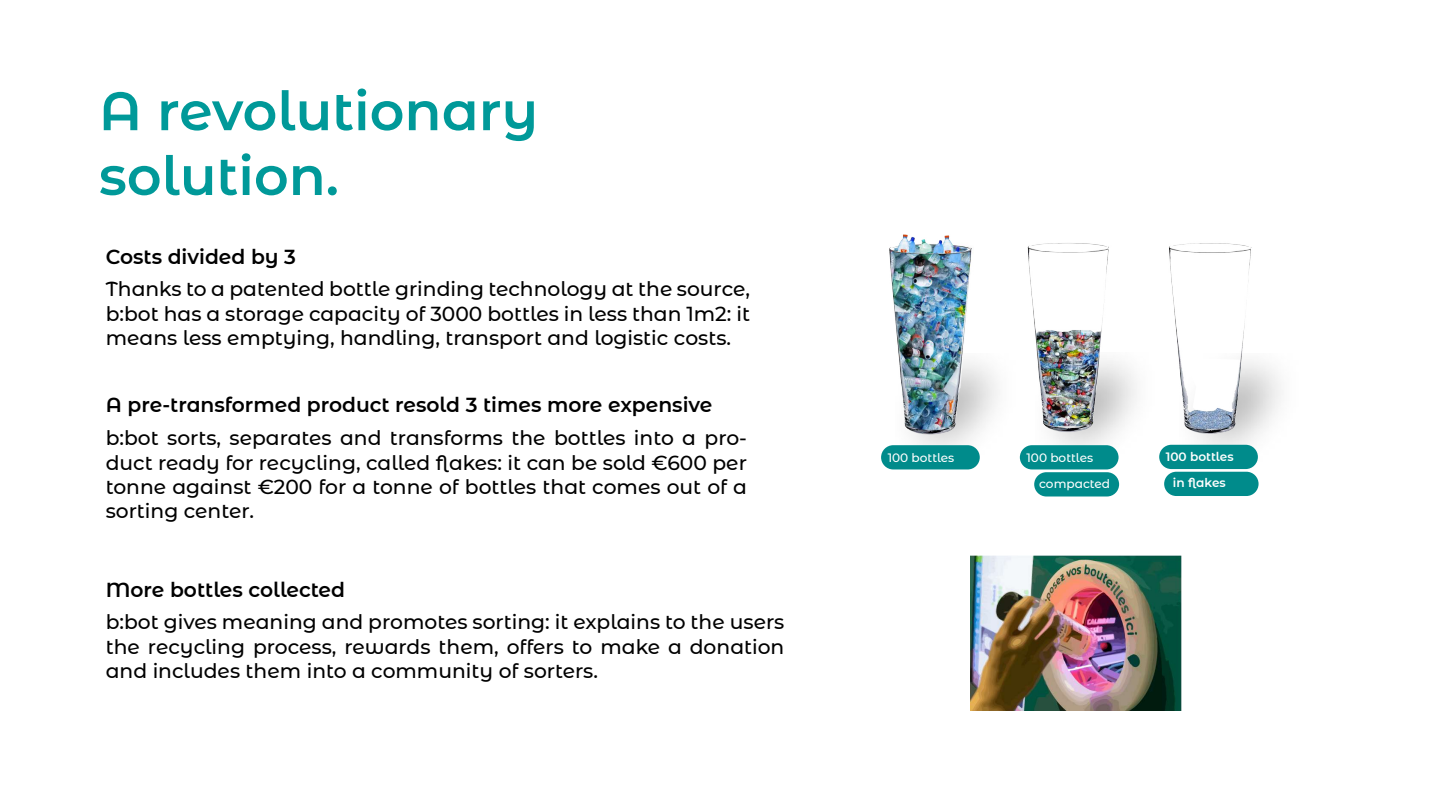
<style>
.page{position:relative;width:1440px;height:810px;background:#fff}
.page>*{position:absolute;margin:0;border:0;box-sizing:border-box;transform-origin:0 0}
.t1{font:600 54px/64.8px "Montserrat Alternates";color:#099}
.t2{font:500 20.25px/24.3px "Montserrat Alternates";color:#000;text-align:justify}
.t3{font:600 20.25px "Montserrat Alternates";color:#000}
.t4{font:500 12.15px/26.3px "Montserrat Alternates";color:#fff}
.t5{font:600 12.15px/26.2px "Montserrat Alternates";color:#fff;text-align:center}
</style>
<div class="page">
<img style="left:971px;top:556px;width:211px;height:155px">
<img style="left:1179px;top:362px;width:102px;height:99px">
<img style="left:1027px;top:243px;width:84px;height:193px">
<img style="left:1169px;top:243px;width:85px;height:193px">
<img style="left:889px;top:234px;width:84px;height:202px">
<div style="left:1020px;top:445px;width:99px;height:24px;background:#008b8b;border-radius:12px"></div>
<div style="left:1034px;top:472px;width:85px;height:24px;background:#008b8b;border-radius:12px"></div>
<div style="left:881px;top:445px;width:99px;height:24px;background:#008b8b;border-radius:12px"></div>
<div style="left:1159px;top:445px;width:99px;height:24px;background:#008b8b;border-radius:12px"></div>
<div style="left:1164px;top:472px;width:95px;height:24px;background:#008b8b;border-radius:12px"></div>
<h1 class="t1" style="left:99px;top:76px;width:441px">A revolutionary solution.</h1>
<p class="t3" style="left:106px;top:242px;width:192px">Costs divided by 3</p>
<p class="t2" style="left:106px;top:276px;width:646px">Thanks to a patented bottle grinding technology at the source, b:bot has a storage capacity of 3000 bottles in less than 1m2: it means less emptying, handling, transport and logistic costs.</p>
<p class="t3" style="left:106px;top:391px;width:608px">A pre-transformed product resold 3 times more expensive</p>
<p class="t2" style="left:106px;top:425px;width:643px">b:bot sorts, separates and transforms the bottles into a pro&shy;duct ready for recycling, called flakes: it can be sold €600 per tonne against €200 for a tonne of bottles that comes out of a sorting center.</p>
<p class="t3" style="left:106px;top:575px;width:241px">More bottles collected</p>
<p class="t2" style="left:106px;top:609px;width:680px">b:bot gives meaning and promotes sorting: it explains to the users the recycling process, rewards them, offers to make a donation and includes them into a community of sorters.</p>
<p class="t4" style="left:888px;top:444px;width:68px">100 bottles</p>
<p class="t5" style="left:1166px;top:443px;width:69px">100 bottles in flakes</p>
<p class="t4" style="left:1039px;top:444px;width:72px;text-indent:-13px">100 bottles compacted</p>
</div>
